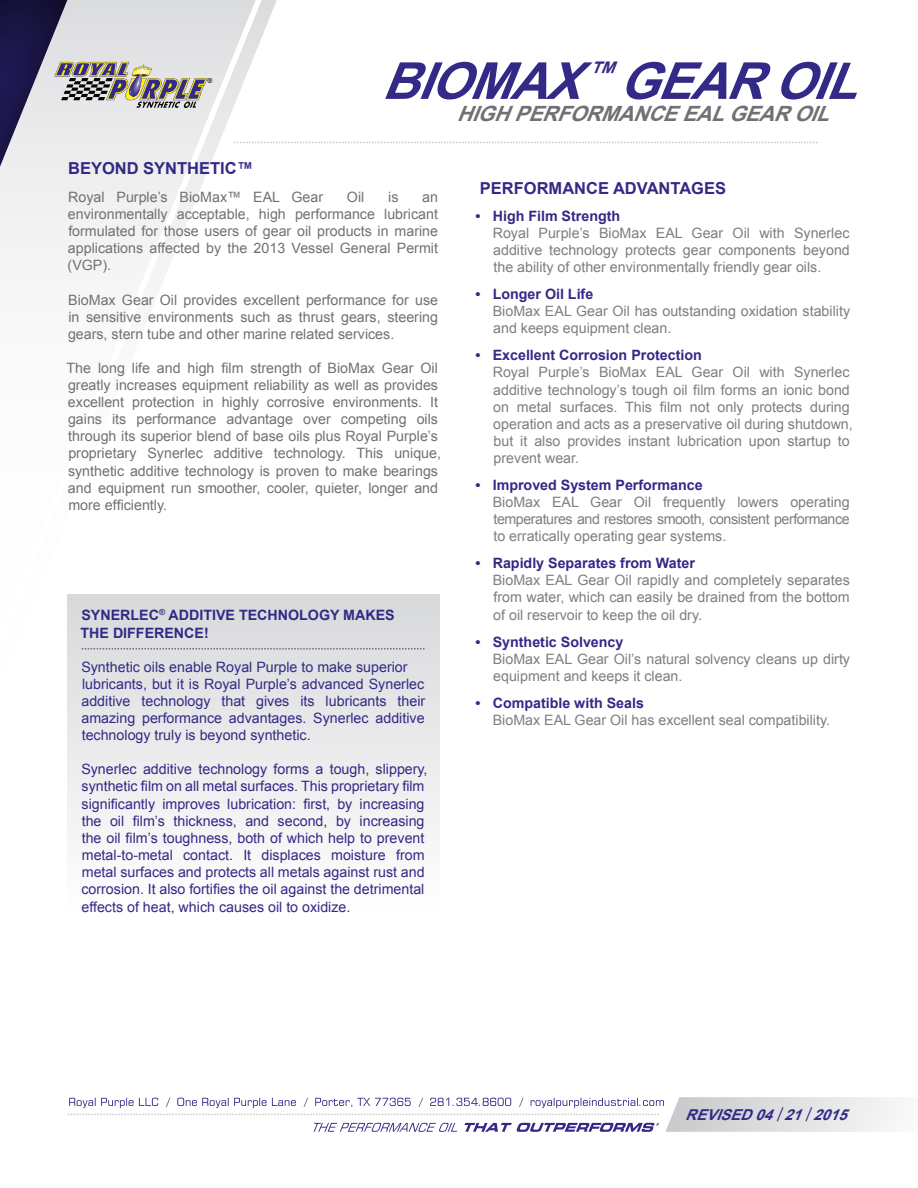
<style>
.page{position:relative;width:918px;height:1188px;background:#fff}
.page>*{position:absolute;margin:0;border:0;box-sizing:border-box;transform-origin:0 0}
.t1{font:italic 700 51px "Arial";color:#332986}
.t2{font:italic 700 21px "Arial";color:#717074}
.t3{font:700 16.5px "Arial";color:#332986}
.t4{font:italic 700 15px "Arial";color:#332986}
.Bullets{font:14.25px/17.1px "Arial";color:#7e7d81;text-align:justify}
.t5{font:14.25px/17.1px "Arial";color:#717074;text-align:justify}
.Call_Out_Body{font:14.25px/17.2px "Arial";color:#332986;text-align:justify}
.Bullets-2{font:700 14.25px "Arial";color:#332986}
.Call_Out_Heading{font:700 14.25px/18px "Arial";color:#332986}
.s1{font-weight:400}
</style>
<div class="page">
<svg style="left:67px;top:0;width:213px;height:825px"></svg>
<svg style="left:0;top:0;width:212px;height:311px"></svg>
<svg style="left:234px;top:142px;width:584px;height:1px"></svg>
<svg style="left:68px;top:1097px;width:830px;height:35px"></svg>
<div style="left:68px;top:594px;width:372px;height:321px;background:linear-gradient(to bottom,#d8d9db,#fefefe)"></div>
<svg style="left:82px;top:648px;width:343px;height:2px"></svg>
<p class="t1" style="left:382px;top:47px;width:505px">BIOMAX<sup>™</sup>GEAROIL</p>
<p class="t2" style="left:457px;top:100px;width:385px">HIGHPERFORMANCEEALGEAROIL</p>
<p class="t3" style="left:68px;top:157px;width:187px">BEYOND SYNTHETIC™</p>
<p class="t5" style="left:68px;top:189px;width:257px">Royal Purple’s BioMax™ EAL Gear</p>
<p class="t5" style="left:347px;top:189px;width:19px">Oil</p>
<p class="t5" style="left:388px;top:189px;width:12px">is</p>
<p class="t5" style="left:68px;top:189px;width:372px;text-indent:355px">an environmentally acceptable, high performance lubricant formulated for those users of gear oil products in marine applications affected by the 2013 Vessel General Permit (VGP).</p>
<p class="t5" style="left:68px;top:291px;width:372px">BioMax Gear Oil provides excellent performance for use in sensitive environments such as thrust gears, steering gears, stern tube and other marine related services.</p>
<p class="t5" style="left:67px;top:360px;width:376px;text-align:left">The long life and high film strength of BioMax Gear Oil greatly increases equipment reliability as well as provides excellent protection in highly corrosive environments. It gains its performance advantage over competing oils through its superior blend of base oils plus Royal Purple’s proprietary Synerlec additive technology. This unique, synthetic additive technology is proven to make bearings and equipment run smoother, cooler, quieter, longer and more efficiently.</p>
<p class="Call_Out_Heading" style="left:81px;top:606px;width:316px">SYNERLEC<sup>®</sup> ADDITIVE TECHNOLOGY MAKES<br>THE DIFFERENCE!</p>
<p class="Call_Out_Body" style="left:81px;top:658px;width:328px">Synthetic oils enable Royal Purple to make superior</p>
<p class="Call_Out_Body" style="left:81px;top:675px;width:345px">lubricants, but it is Royal Purple’s advanced Synerlec additive technology that gives its lubricants their amazing performance advantages. Synerlec additive technology truly is beyond synthetic.</p>
<p class="Call_Out_Body" style="left:81px;top:761px;width:348px;text-align:left">Synerlec additive technology forms a tough, slippery, synthetic film on all metal surfaces. This proprietary film significantly improves lubrication: first, by increasing the oil film’s thickness, and second, by increasing the oil film’s toughness, both of which help to prevent metal-to-metal contact. It displaces moisture from metal surfaces and protects all metals against rust and corrosion. It also fortifies the oil against the detrimental effects of heat, which causes oil to oxidize.</p>
<p class="t3" style="left:480px;top:177px;width:248px">PERFORMANCE ADVANTAGES</p>
<p class="Bullets-2" style="left:476px;top:206px;width:146px">• High Film Strength</p>
<p class="Bullets" style="left:493px;top:225px;width:359px">Royal Purple’s BioMax EAL Gear Oil with Synerlec additive technology protects gear components beyond the ability of other environmentally friendly gear oils.</p>
<p class="Bullets-2" style="left:476px;top:285px;width:119px">• Longer Oil Life</p>
<p class="Bullets" style="left:493px;top:303px;width:359px">BioMax EAL Gear Oil has outstanding oxidation stability and keeps equipment clean.</p>
<p class="Bullets-2" style="left:476px;top:346px;width:228px">• Excellent Corrosion Protection</p>
<p class="Bullets" style="left:493px;top:364px;width:362px;text-align:left">Royal Purple’s BioMax EAL Gear Oil with Synerlec additive technology’s tough oil film forms an ionic bond on metal surfaces. This film not only protects during operation and acts as a preservative oil during shutdown, but it also provides instant lubrication upon startup to prevent wear.</p>
<p class="Bullets-2" style="left:476px;top:476px;width:228px">• Improved System Performance</p>
<p class="Bullets" style="left:493px;top:494px;width:359px">BioMax EAL Gear Oil frequently lowers operating temperatures and restores smooth, consistent performance to erratically operating gear systems.</p>
<p class="Bullets-2" style="left:476px;top:554px;width:221px">• Rapidly Separates from Water</p>
<p class="Bullets" style="left:493px;top:572px;width:359px">BioMax EAL Gear Oil rapidly and completely separates from water, which can easily be drained from the bottom of oil reservoir to keep the oil dry.</p>
<p class="Bullets-2" style="left:476px;top:632px;width:149px">• Synthetic Solvency</p>
<p class="Bullets" style="left:493px;top:650px;width:359px">BioMax EAL Gear Oil’s natural solvency cleans up dirty equipment and keeps it clean.</p>
<p class="Bullets-2" style="left:476px;top:693px;width:170px">• Compatible with Seals</p>
<p class="Bullets" style="left:493px;top:711px;width:339px">BioMax EAL Gear Oil has excellent seal compatibility.</p>
<p class="t4" style="left:685px;top:1105px;width:171px">REVISED04<span class="s1">|</span>21<span class="s1">|</span>2015</p>
</div>
